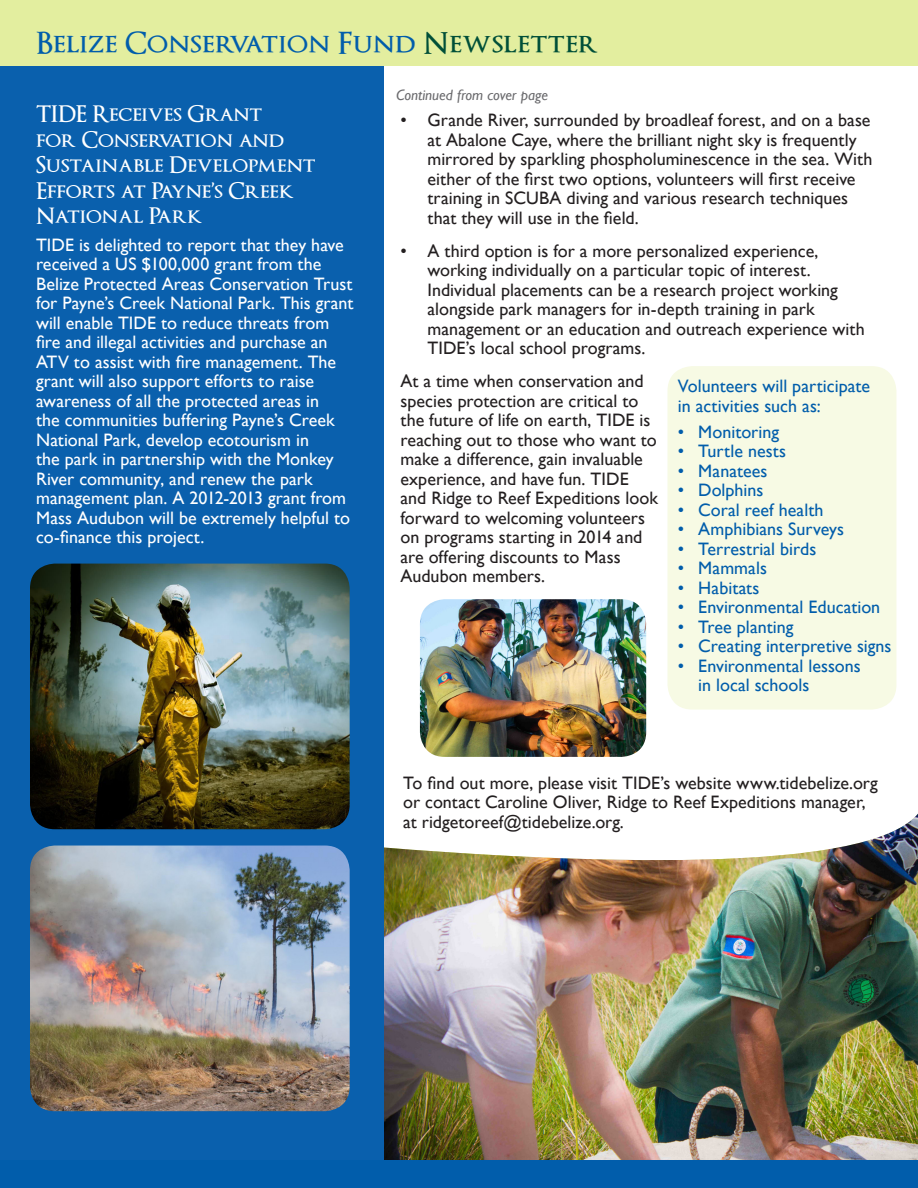
<style>
.page{position:relative;width:918px;height:1188px;background:#fff}
.page>*{position:absolute;margin:0;border:0;box-sizing:border-box;transform-origin:0 0}
.t1{font:600 30px "Optimus Princeps";letter-spacing:.01em;color:#015dab}
.t2{font:600 22.5px/25.5px "Optimus Princeps";color:#fff}
.t3{font:18px/19.5px "Gill Sans";color:#231f20}
.t4{font:18px/19.5px "Gill Sans";color:#fff}
.t5{font:18px/19.5px "Gill Sans";color:#015dab}
.t6{font:italic 15px "Gill Sans";color:#6b6b6e}
.s1{color:#004f38}
</style>
<div class="page">
<img style="left:383px;top:814px;width:535px;height:346px">
<div style="left:0;top:0;width:383px;height:1188px;background:#0a60ad"></div>
<div style="left:0;top:0;width:918px;height:65px;background:#e3ee9f"></div>
<div style="left:0;top:1160px;width:918px;height:28px;background:#015dab"></div>
<img style="left:30px;top:564px;width:320px;height:265px">
<img style="left:30px;top:846px;width:320px;height:265px">
<img style="left:420px;top:599px;width:226px;height:158px">
<div style="left:667px;top:366px;width:229px;height:344px;background:#f7fae4;border-radius:25px"></div>
<p class="t1" style="left:36px;top:27px;width:564px">Belize Conservation Fund <span class="s1">Newsletter</span></p>
<p class="t2" style="left:36px;top:102px;width:281px">TIDE Receives Grant<br>for Conservation and<br>Sustainable Development<br>Efforts at Payne’s Creek<br>National Park</p>
<p class="t4" style="left:36px;top:236px;width:319px">TIDE is delighted to report that they have received a US $100,000 grant from the Belize Protected Areas Conservation Trust for Payne’s Creek National Park. This grant will enable TIDE to reduce threats from fire and illegal activities and purchase an ATV to assist with fire management. The grant will also support efforts to raise awareness of all the protected areas in<br>the communities buffering Payne’s Creek National Park, develop ecotourism in<br>the park in partnership with the Monkey River community, and renew the park management plan. A 2012-2013 grant from Mass Audubon will be extremely helpful to co-finance this project.</p>
<p class="t6" style="left:396px;top:86px;width:153px">Continued from cover page</p>
<p class="t3" style="left:428px;top:111px;width:447px;text-indent:-27px">• Grande River, surrounded by broadleaf forest, and on a base at Abalone Caye, where the brilliant night sky is frequently mirrored by sparkling phospholuminescence in the sea. With either of the first two options, volunteers will first receive training in SCUBA diving and various research techniques that they will use in the field.</p>
<p class="t3" style="left:428px;top:241px;width:439px;text-indent:-27px">• A third option is for a more personalized experience, working individually on a particular topic of interest.<br>Individual placements can be a research project working alongside park managers for in-depth training in park management or an education and outreach experience with TIDE’s local school programs.</p>
<p class="t3" style="left:400px;top:372px;width:259px">At a time when conservation and species protection are critical to the future of life on earth, TIDE is reaching out to those who want to make a difference, gain invaluable experience, and have fun. TIDE and Ridge to Reef Expeditions look forward to welcoming volunteers on programs starting in 2014 and are offering discounts to Mass<br>Audubon members.</p>
<p class="t5" style="left:678px;top:377px;width:194px">Volunteers will participate in activities such as:</p>
<p class="t5" style="left:678px;top:422px;width:103px">• Monitoring</p>
<p class="t5" style="left:678px;top:442px;width:109px">• Turtle nests</p>
<p class="t5" style="left:678px;top:461px;width:91px">• Manatees</p>
<p class="t5" style="left:678px;top:481px;width:87px">• Dolphins</p>
<p class="t5" style="left:678px;top:500px;width:147px">• Coral reef health</p>
<p class="t5" style="left:678px;top:520px;width:167px">• Amphibians Surveys</p>
<p class="t5" style="left:678px;top:539px;width:140px">• Terrestrial birds</p>
<p class="t5" style="left:678px;top:559px;width:90px">• Mammals</p>
<p class="t5" style="left:678px;top:578px;width:83px">• Habitats</p>
<p class="t5" style="left:678px;top:598px;width:204px">• Environmental Education</p>
<p class="t5" style="left:678px;top:617px;width:117px">• Tree planting</p>
<p class="t5" style="left:678px;top:637px;width:215px">• Creating interpretive signs</p>
<p class="t5" style="left:698px;top:656px;width:164px;text-indent:-20px">• Environmental lessons in local schools</p>
<p class="t3" style="left:403px;top:773px;width:476px">To find out more, please visit TIDE’s website www.tidebelize.org or contact Caroline Oliver, Ridge to Reef Expeditions manager, at ridgetoreef@tidebelize.org.</p>
</div>
